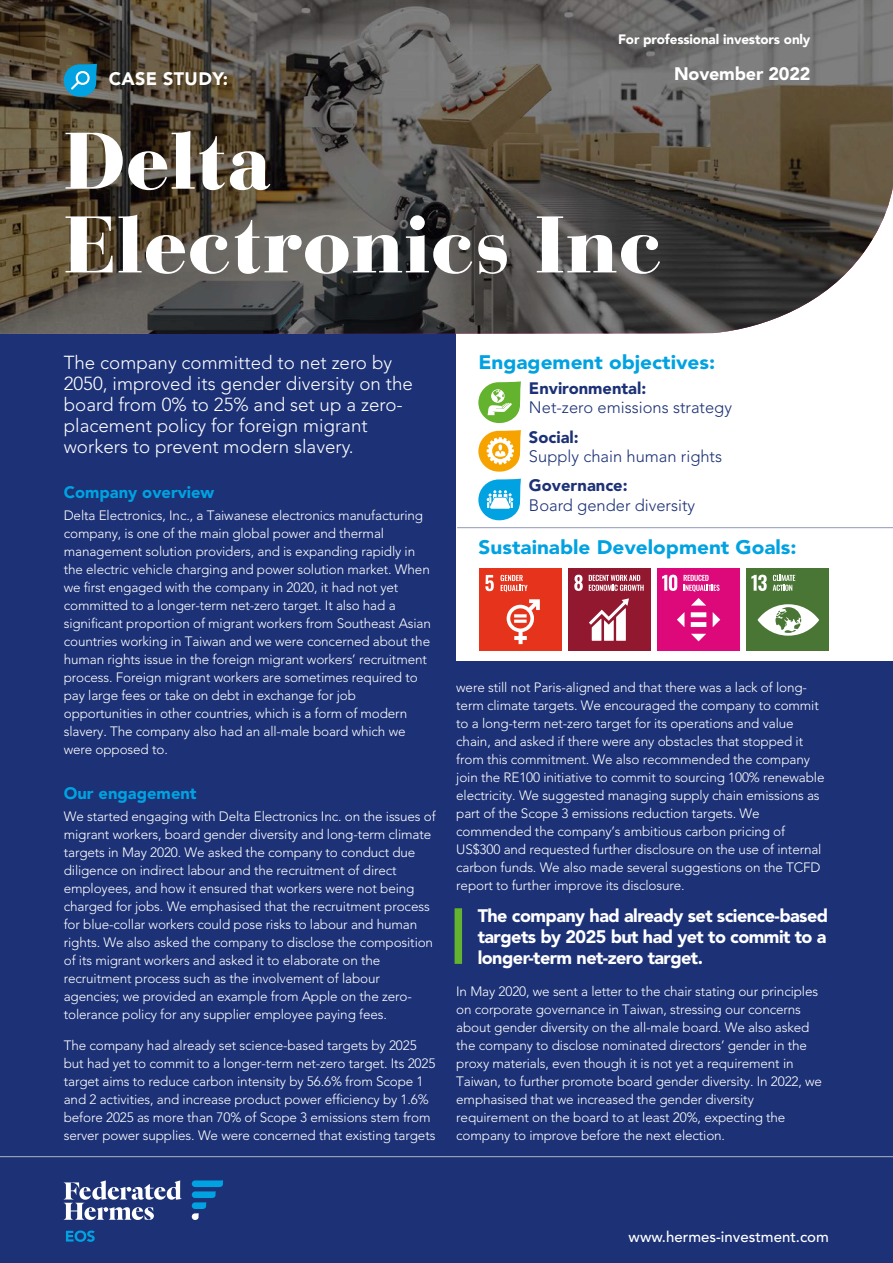
<style>
.page{position:relative;width:893px;height:1263px;background:#1c3176}
.page>*{position:absolute;margin:0;border:0;box-sizing:border-box;transform-origin:0 0}
.t1{font:900 79.5px/83.7px "Bauer Bodoni Std";color:#fff}
.t2{font:900 19.5px "Avenir LT Std";color:#00a2e1;scale:1.07 1}
.t3{font:300 18.75px/21px "Avenir LT Std";color:#fff}
.t4{font:900 18px/21px "Avenir LT Std";letter-spacing:-.03em;color:#fff;text-align:justify}
.t5{font:900 18px "Avenir LT Std";letter-spacing:-.01em;color:#fff}
.t6{font:900 18px "Avenir LT Std";letter-spacing:.02em;color:#fff}
.t7{font:300 16.5px "Avenir LT Std";color:#1c3176}
.t8{font:900 16.5px "Avenir LT Std";color:#1c3176}
.t9{font:900 16.5px "Avenir LT Std";color:#00a2e1}
.t10{font:500 15px "Avenir LT Std";color:#fff}
.t11{font:300 13.5px/18px "Avenir LT Std";letter-spacing:-.01em;color:#fff}
.t12{font:900 13.5px "Avenir LT Std";letter-spacing:-.01em;color:#fff}
</style>
<div class="page">
<div style="left:456px;top:0;width:437px;height:660px;background:#fff"></div>
<svg style="left:0;top:0;width:893px;height:334px;background:#5a554d"></svg>
<svg style="left:192px;top:1180px;width:31px;height:40px"></svg>
<svg style="left:64px;top:1180px;width:118px;height:40px"></svg>
<svg style="left:66px;top:1230px;width:29px;height:12px"></svg>
<hr style="left:0;top:1156px;width:893px;height:1px;background:#abb7c1">
<div style="left:479px;top:568px;width:82px;height:83px;background:#e6331c"></div>
<svg style="left:485px;top:575px;width:9px;height:16px"></svg>
<svg style="left:500px;top:575px;width:28px;height:17px"></svg>
<svg style="left:507px;top:599px;width:33px;height:45px"></svg>
<div style="left:568px;top:568px;width:83px;height:83px;background:#921830"></div>
<svg style="left:574px;top:575px;width:9px;height:16px"></svg>
<svg style="left:589px;top:575px;width:55px;height:16px"></svg>
<svg style="left:589px;top:598px;width:40px;height:43px"></svg>
<div style="left:657px;top:568px;width:83px;height:83px;background:#dd0879"></div>
<svg style="left:662px;top:575px;width:15px;height:16px"></svg>
<svg style="left:683px;top:575px;width:37px;height:17px"></svg>
<div style="left:691px;top:622px;width:15px;height:5px;background:#fff"></div>
<div style="left:691px;top:612px;width:15px;height:5px;background:#fff"></div>
<svg style="left:691px;top:598px;width:15px;height:8px"></svg>
<svg style="left:713px;top:612px;width:7px;height:15px"></svg>
<svg style="left:691px;top:634px;width:15px;height:7px"></svg>
<svg style="left:677px;top:612px;width:7px;height:15px"></svg>
<div style="left:746px;top:568px;width:83px;height:83px;background:#497634"></div>
<svg style="left:751px;top:575px;width:16px;height:16px"></svg>
<svg style="left:773px;top:575px;width:22px;height:16px"></svg>
<svg style="left:757px;top:604px;width:62px;height:32px"></svg>
<hr style="left:457px;top:527px;width:436px;height:1px;background:#1c3176">
<svg style="left:64px;top:64px;width:34px;height:33px"></svg>
<div style="left:455px;top:908px;width:7px;height:56px;background:#64b32e"></div>
<svg style="left:478px;top:381px;width:43px;height:42px"></svg>
<svg style="left:478px;top:430px;width:43px;height:42px"></svg>
<svg style="left:478px;top:479px;width:43px;height:41px"></svg>
<h3 class="t6" style="left:109px;top:68px;width:121px">CASE STUDY:</h3>
<p class="t12" style="left:618px;top:31px;width:194px">For professional investors only</p>
<h3 class="t5" style="left:674px;top:63px;width:138px">November 2022</h3>
<h1 class="t1" style="left:64px;top:119px;width:600px">Delta<br>Electronics Inc</h1>
<h3 class="t3" style="left:64px;top:352px;width:330px">The company committed to net zero by</h3>
<h2 class="t2" style="left:478px;top:351px;width:223px">Engagement objectives:</h2>
<h3 class="t3" style="left:64px;top:373px;width:351px">2050, improved its gender diversity on the board from 0% to 25% and set up a zero&shy;placement policy for foreign migrant workers to prevent modern slavery.</h3>
<p class="t9" style="left:64px;top:482px;width:152px">Company overview</p>
<p class="t11" style="left:64px;top:506px;width:369px">Delta Electronics, Inc., a Taiwanese electronics manufacturing company, is one of the main global power and thermal management solution providers, and is expanding rapidly in the electric vehicle charging and power solution market. When we first engaged with the company in 2020, it had not yet committed to a longer-term net-zero target. It also had a significant proportion of migrant workers from Southeast Asian countries working in Taiwan and we were concerned about the human rights issue in the foreign migrant workers’ recruitment process. Foreign migrant workers are sometimes required to pay large fees or take on debt in exchange for job opportunities in other countries, which is a form of modern slavery. The company also had an all-male board which we were opposed to.</p>
<p class="t9" style="left:64px;top:783px;width:134px">Our engagement</p>
<p class="t11" style="left:64px;top:808px;width:374px">We started engaging with Delta Electronics Inc. on the issues of migrant workers, board gender diversity and long-term climate targets in May 2020. We asked the company to conduct due diligence on indirect labour and the recruitment of direct employees, and how it ensured that workers were not being charged for jobs. We emphasised that the recruitment process for blue-collar workers could pose risks to labour and human rights. We also asked the company to disclose the composition of its migrant workers and asked it to elaborate on the recruitment process such as the involvement of labour agencies; we provided an example from Apple on the zero&shy;tolerance policy for any supplier employee paying fees.</p>
<p class="t11" style="left:64px;top:1036px;width:373px">The company had already set science-based targets by 2025 but had yet to commit to a longer-term net-zero target. Its 2025 target aims to reduce carbon intensity by 56.6% from Scope 1 and 2 activities, and increase product power efficiency by 1.6% before 2025 as more than 70% of Scope 3 emissions stem from server power supplies. We were concerned that existing targets</p>
<p class="t8" style="left:529px;top:378px;width:119px">Environmental:</p>
<p class="t7" style="left:529px;top:398px;width:204px">Net-zero emissions strategy</p>
<p class="t8" style="left:529px;top:427px;width:51px">Social:</p>
<p class="t7" style="left:529px;top:447px;width:195px">Supply chain human rights</p>
<p class="t8" style="left:529px;top:475px;width:100px">Governance:</p>
<p class="t7" style="left:529px;top:495px;width:168px">Board gender diversity</p>
<h2 class="t2" style="left:479px;top:535px;width:299px">Sustainable Development Goals:</h2>
<p class="t11" style="left:456px;top:679px;width:370px">were still not Paris-aligned and that there was a lack of long&shy;term climate targets. We encouraged the company to commit to a long-term net-zero target for its operations and value chain, and asked if there were any obstacles that stopped it from this commitment. We also recommended the company join the RE100 initiative to commit to sourcing 100% renewable electricity. We suggested managing supply chain emissions as part of the Scope 3 emissions reduction targets. We commended the company’s ambitious carbon pricing of US$300 and requested further disclosure on the use of internal carbon funds. We also made several suggestions on the TCFD report to further improve its disclosure.</p>
<h3 class="t4" style="left:478px;top:905px;width:352px">The company had already set science-based targets by 2025 but had yet to commit to a longer-term net-zero target.</h3>
<p class="t11" style="left:456px;top:982px;width:367px">In May 2020, we sent a letter to the chair stating our principles on corporate governance in Taiwan, stressing our concerns about gender diversity on the all-male board. We also asked the company to disclose nominated directors’ gender in the proxy materials, even though it is not yet a requirement in Taiwan, to further promote board gender diversity. In 2022, we emphasised that we increased the gender diversity requirement on the board to at least 20%, expecting the company to improve before the next election.</p>
<p class="t10" style="left:629px;top:1228px;width:202px">www.hermes-investment.com</p>
</div>
